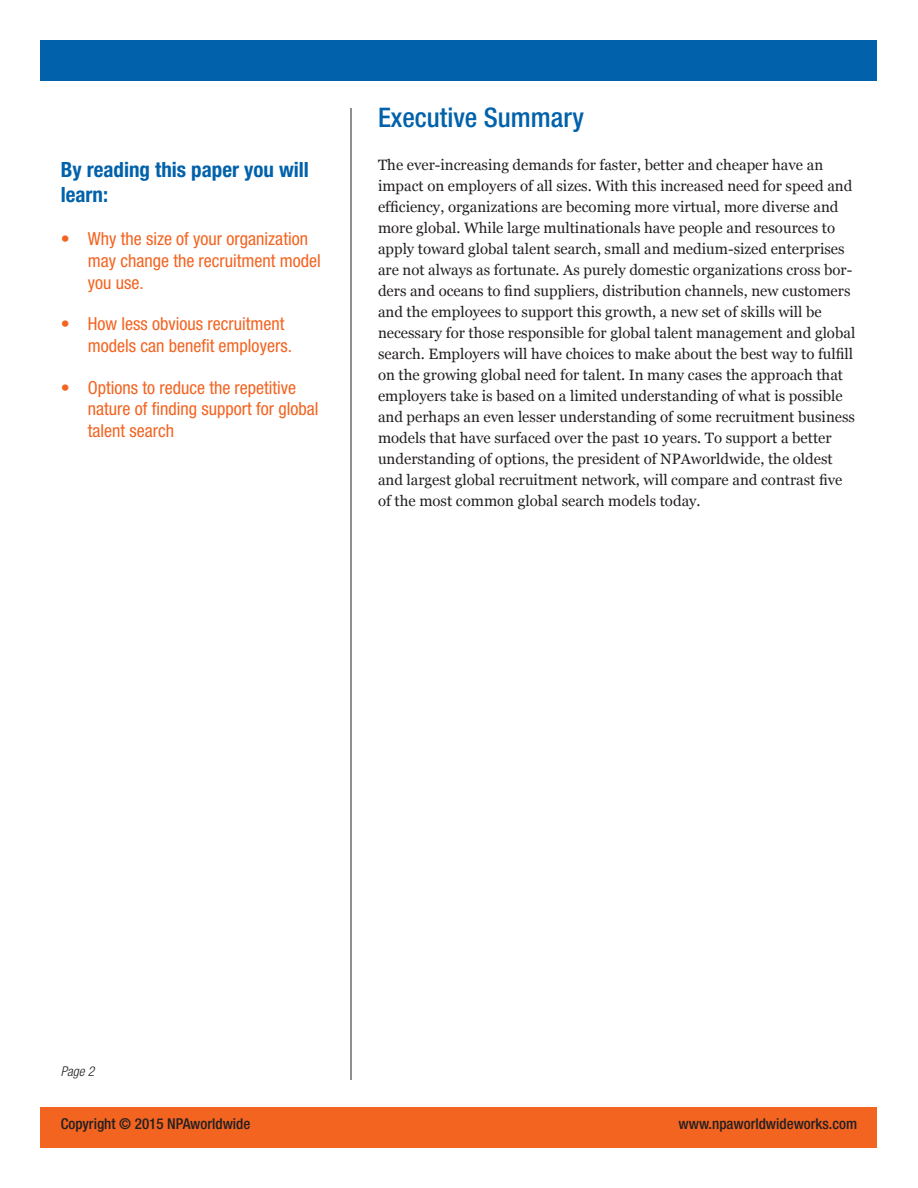
<style>
.page{position:relative;width:918px;height:1188px;background:#fff}
.page>*{position:absolute;margin:0;border:0;box-sizing:border-box;transform-origin:0 0}
.t1{font:500 condensed 27px "Helvetica Neue LT Std";color:#0161aa}
.t2{font:700 condensed 21px/25.2px "Helvetica Neue LT Std";color:#0161aa}
.t3{font:condensed 18px/21.6px "Helvetica Neue LT Std";color:#f36421}
.t4{font:15px/21px "Georgia";color:#231f20}
.t5{font:500 condensed 15px "Helvetica Neue LT Std";color:#231f20}
.t6{font:italic 300 condensed 13.5px "Helvetica Neue LT Std";color:#231f20}
</style>
<div class="page">
<div style="left:40px;top:40px;width:838px;height:41px;background:#0161aa"></div>
<div style="left:40px;top:1107px;width:838px;height:41px;background:#f36421"></div>
<hr style="left:351px;top:108px;width:1px;height:972px;background:#231f20">
<h2 class="t2" style="left:61px;top:157px;width:250px">By reading this paper you will learn:</h2>
<p class="t3" style="left:88px;top:228px;width:235px;text-indent:-27px">• Why the size of your organization may change the recruitment model you use.</p>
<p class="t3" style="left:88px;top:313px;width:206px;text-indent:-27px">• How less obvious recruitment models can benefit employers.</p>
<p class="t3" style="left:88px;top:377px;width:232px;text-indent:-27px">• Options to reduce the repetitive nature of finding support for global talent search</p>
<h1 class="t1" style="left:378px;top:102px;width:207px">Executive Summary</h1>
<p class="t4" style="left:378px;top:155px;width:479px">The ever-increasing demands for faster, better and cheaper have an impact on employers of all sizes. With this increased need for speed and efficiency, organizations are becoming more virtual, more diverse and more global. While large multinationals have people and resources to apply toward global talent search, small and medium-sized enterprises are not always as fortunate. As purely domestic organizations cross bor&shy;ders and oceans to find suppliers, distribution channels, new customers and the employees to support this growth, a new set of skills will be necessary for those responsible for global talent management and global search. Employers will have choices to make about the best way to fulfill on the growing global need for talent. In many cases the approach that employers take is based on a limited understanding of what is possible and perhaps an even lesser understanding of some recruitment business models that have surfaced over the past 10 years. To support a better understanding of options, the president of NPAworldwide, the oldest and largest global recruitment network, will compare and contrast five of the most common global search models today.</p>
<p class="t6" style="left:61px;top:1064px;width:35px">Page 2</p>
<p class="t5" style="left:61px;top:1115px;width:191px">Copyright © 2015 NPAworldwide</p>
<p class="t5" style="left:679px;top:1115px;width:180px">www.npaworldwideworks.com</p>
</div>
